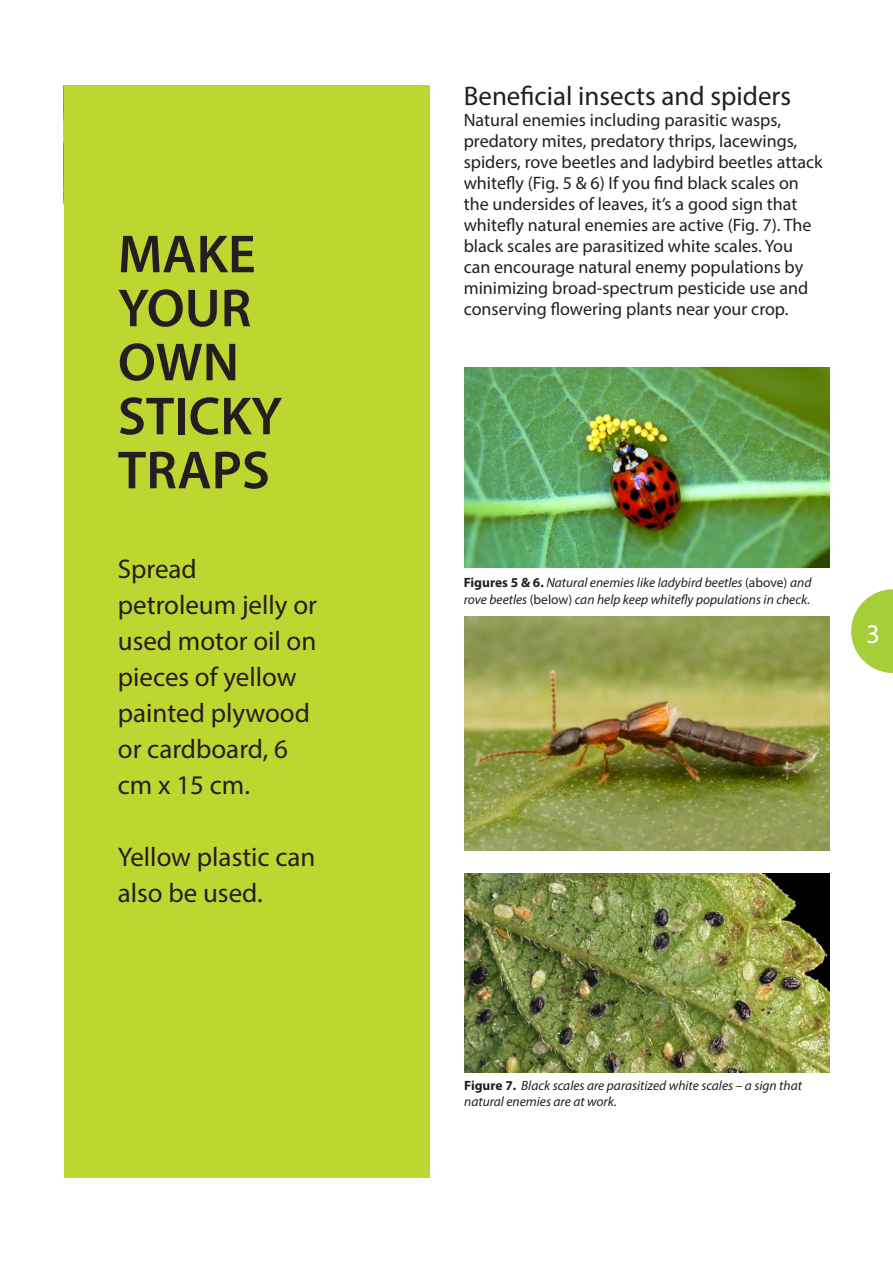
<style>
.page{position:relative;width:893px;height:1263px;background:#fff}
.page>*{position:absolute;margin:0;border:0;box-sizing:border-box;transform-origin:0 0}
.Paragraph_Style_1{font:600 54px/54px "Myriad Pro";color:#231f20}
.Paragraph_Style_1-2{font:27px/36px "Myriad Pro";color:#231f20}
.t1{font:27px "Myriad Pro";color:#fff}
.Paragraph_Style_1-3{font:18px/21px "Myriad Pro";color:#231f20}
.Paragraph_Style_1-4{font:italic 13.5px/16.2px "Myriad Pro";color:#231f20}
.s1{font-weight:700;font-style:normal}
.s2{font-style:normal}
</style>
<div class="page">
<svg style="left:851px;top:589px;width:42px;height:84px"></svg>
<div style="left:64px;top:85px;width:365px;height:1093px;background:#bed630"></div>
<img style="left:464px;top:873px;width:366px;height:200px">
<img style="left:464px;top:368px;width:366px;height:200px">
<img style="left:464px;top:617px;width:366px;height:234px">
<p class="Paragraph_Style_1" style="left:118px;top:226px;width:166px">MAKE<br>YOUR<br>OWN<br>STICKY<br>TRAPS</p>
<p class="Paragraph_Style_1-2" style="left:118px;top:551px;width:201px">Spread petroleum jelly or used motor oil on pieces of yellow painted plywood or cardboard, 6 cm x 15 cm.</p>
<p class="Paragraph_Style_1-2" style="left:118px;top:839px;width:199px">Yellow plastic can also be used.</p>
<p class="Paragraph_Style_1-2" style="left:464px;top:78px;width:329px">Beneficial insects and spiders</p>
<p class="Paragraph_Style_1-3" style="left:464px;top:109px;width:360px">Natural enemies including parasitic wasps, predatory mites, predatory thrips, lacewings, spiders, rove beetles and ladybird beetles attack whitefly (Fig. 5 &amp; 6) If you find black scales on the undersides of leaves, it’s a good sign that whitefly natural enemies are active (Fig. 7). The black scales are parasitized white scales. You can encourage natural enemy populations by minimizing broad-spectrum pesticide use and conserving flowering plants near your crop.</p>
<p class="Paragraph_Style_1-4" style="left:464px;top:574px;width:349px"><span class="s1">Figures 5 &amp; 6.</span> Natural enemies like ladybird beetles <span class="s2">(above)</span> and rove beetles <span class="s2">(below)</span> can help keep whitefly populations in check.</p>
<p class="t1" style="left:866px;top:617px;width:15px">3</p>
<p class="Paragraph_Style_1-4" style="left:464px;top:1077px;width:339px"><span class="s1">Figure 7.</span> Black scales are parasitized white scales – a sign that natural enemies are at work.</p>
</div>
